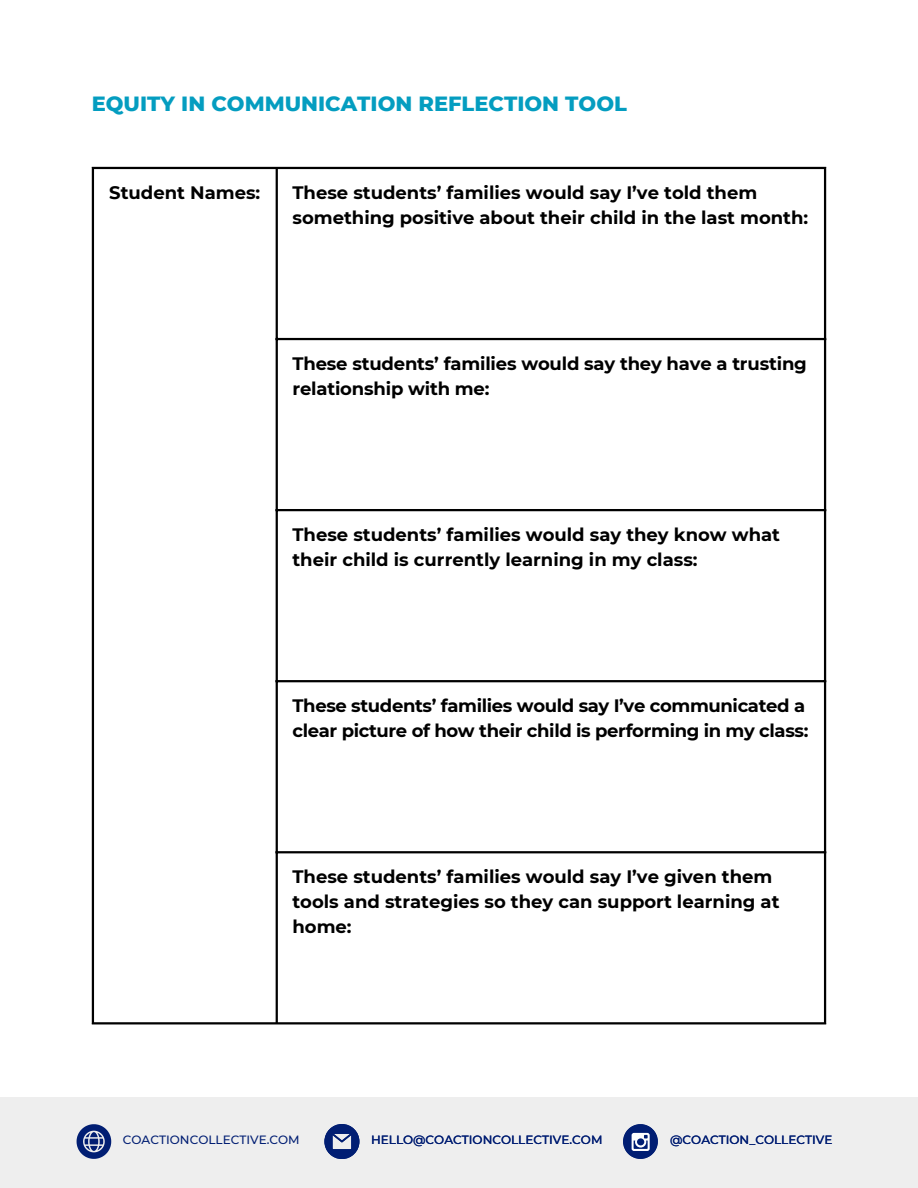
<style>
.page{position:relative;width:918px;height:1188px;background:#fff}
.page>*{position:absolute;margin:0;border:0;box-sizing:border-box;transform-origin:0 0}
.t1{font:800 21px "Montserrat";color:#049dc0}
.t2{font:700 18px/24.8px "Montserrat";color:#000}
.t3{font:700 18px/24.8px "Montserrat";letter-spacing:-.02em;color:#000}
.t4{font:500 12px "Montserrat";color:#011e73}
</style>
<div class="page">
<div style="left:0;top:1097px;width:918px;height:91px;background:#eee"></div>
<svg style="left:77px;top:1124px;width:34px;height:35px"></svg>
<svg style="left:324px;top:1124px;width:35px;height:35px"></svg>
<div style="left:623px;top:1124px;width:35px;height:35px;background:#011e73;border-radius:50%"></div>
<svg style="left:632px;top:1133px;width:18px;height:18px"></svg>
<hr style="left:92px;top:169px;width:2px;height:853px;background:#000">
<hr style="left:276px;top:169px;width:2px;height:853px;background:#000">
<hr style="left:824px;top:169px;width:2px;height:853px;background:#000">
<hr style="left:92px;top:167px;width:734px;height:2px;background:#000">
<hr style="left:276px;top:338px;width:550px;height:2px;background:#000">
<hr style="left:276px;top:509px;width:550px;height:2px;background:#000">
<hr style="left:276px;top:680px;width:550px;height:2px;background:#000">
<hr style="left:276px;top:851px;width:550px;height:2px;background:#000">
<hr style="left:92px;top:1022px;width:734px;height:2px;background:#000">
<p class="t1" style="left:92px;top:90px;width:537px">EQUITY IN COMMUNICATION REFLECTION TOOL</p>
<p class="t2" style="left:109px;top:180px;width:153px">Student Names:</p>
<p class="t2" style="left:292px;top:180px;width:517px">These students’ families would say I’ve told them something positive about their child in the last month:</p>
<p class="t2" style="left:292px;top:351px;width:516px">These students’ families would say they have a trusting relationship with me:</p>
<p class="t2" style="left:292px;top:522px;width:489px">These students’ families would say they know what their child is currently learning in my class:</p>
<p class="t3" style="left:292px;top:693px;width:518px">These students’ families would say I’ve communicated a clear picture of how their child is performing in my class:</p>
<p class="t2" style="left:292px;top:864px;width:489px">These students’ families would say I’ve given them tools and strategies so they can support learning at home:</p>
<p class="t4" style="left:123px;top:1132px;width:178px">COACTIONCOLLECTIVE.COM</p>
<p class="t4" style="left:371px;top:1132px;width:233px">HELLO@COACTIONCOLLECTIVE.COM</p>
<p class="t4" style="left:670px;top:1132px;width:164px">@COACTION_COLLECTIVE</p>
</div>
